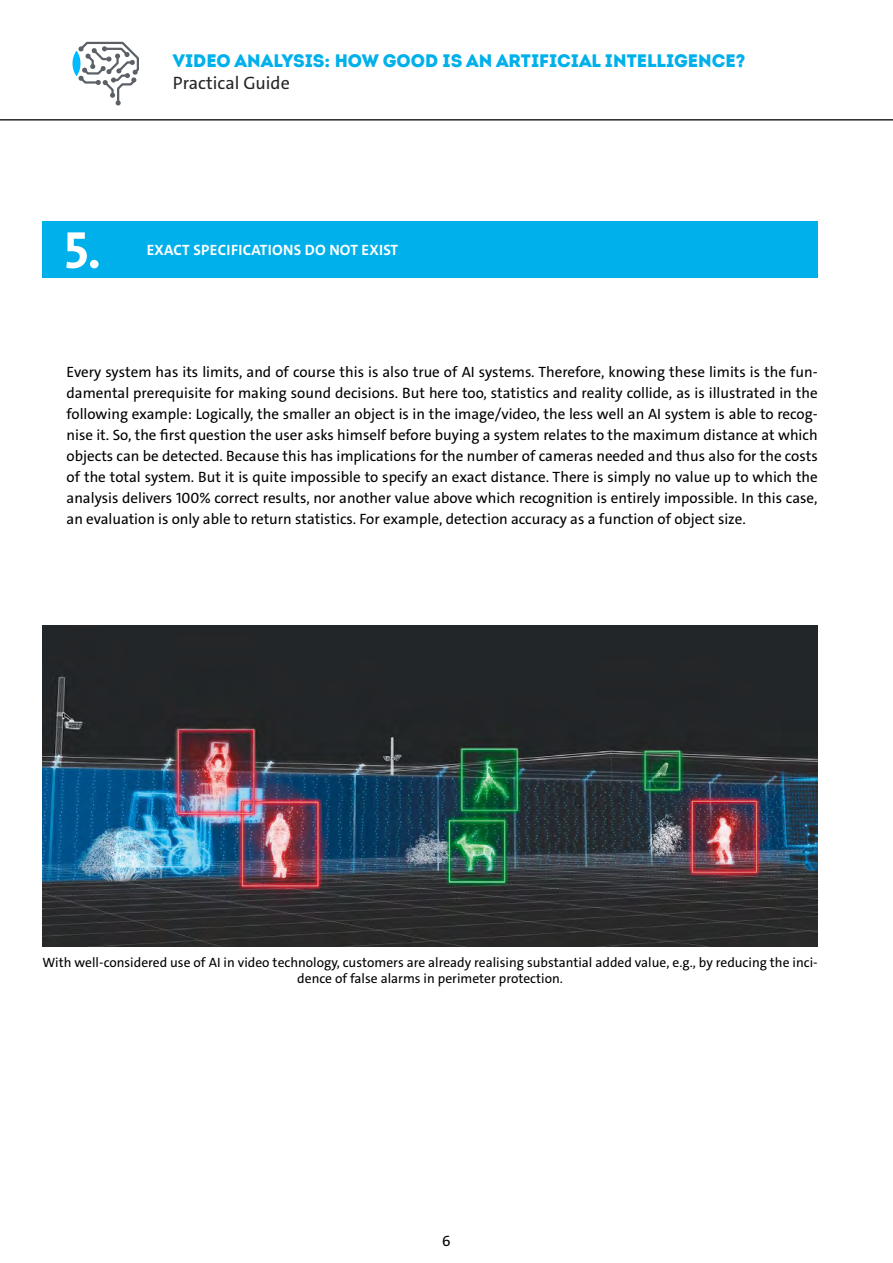
<style>
.page{position:relative;width:893px;height:1263px;background:#fff}
.page>*{position:absolute;margin:0;border:0;box-sizing:border-box;transform-origin:0 0}
.t1{font:700 52.5px "The Sans C4 s";color:#fff}
.t2{font:18px "Intro Black Caps";color:#00b0eb}
.t3{font:18px "The Sans E4 s";color:#242526}
.t4{font:15px/21px "The Sans E4 s";color:#000;text-align:justify}
.t5{font:700 15px "The Sans E4 s";letter-spacing:.02em;color:#fff}
.t6{font:13.5px/16.2px "The Sans E4 s";color:#000;text-align:center}
</style>
<div class="page">
<svg style="left:0;top:59px;width:893px;height:62px"></svg>
<svg style="left:73px;top:41px;width:67px;height:64px"></svg>
<div style="left:43px;top:221px;width:775px;height:57px;background:#00b0eb"></div>
<img style="left:43px;top:625px;width:775px;height:321px">
<p class="t2" style="left:173px;top:49px;width:574px">VIDEO ANALYSIS: HOW GOOD IS AN ARTIFICIAL INTELLIGENCE?</p>
<p class="t3" style="left:173px;top:71px;width:118px">Practical Guide</p>
<h1 class="t1" style="left:64px;top:216px;width:38px">5.</h1>
<p class="t5" style="left:147px;top:240px;width:253px">EXACT SPECIFICATIONS DO NOT EXIST</p>
<p class="t4" style="left:67px;top:362px;width:753px">Every system has its limits, and of course this is also true of AI systems. Therefore, knowing these limits is the fun&shy;damental prerequisite for making sound decisions. But here too, statistics and reality collide, as is illustrated in the following example: Logically, the smaller an object is in the image/video, the less well an AI system is able to recog&shy;nise it. So, the first question the user asks himself before buying a system relates to the maximum distance at which objects can be detected. Because this has implications for the number of cameras needed and thus also for the costs of the total system. But it is quite impossible to specify an exact distance. There is simply no value up to which the analysis delivers 100% correct results, nor another value above which recognition is entirely impossible. In this case, an evaluation is only able to return statistics. For example, detection accuracy as a function of object size.</p>
<p class="t6" style="left:43px;top:954px;width:777px">With well-considered use of AI in video technology, customers are already realising substantial added value, e.g., by reducing the inci&shy;dence of false alarms in perimeter protection.</p>
<p class="t4" style="left:442px;top:1230px;width:10px">6</p>
</div>
